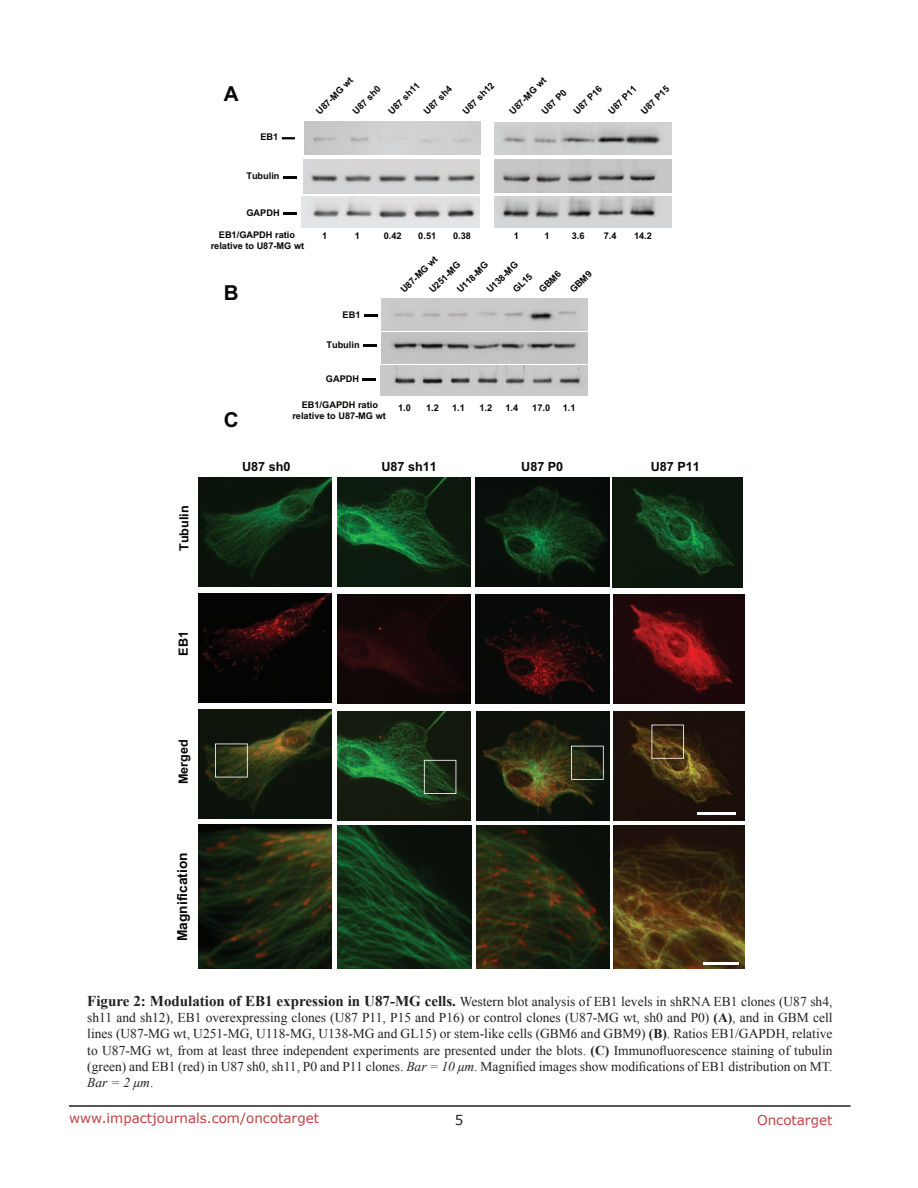
<style>
.page{position:relative;width:918px;height:1188px;background:#fff}
.page>*{position:absolute;margin:0;border:0;box-sizing:border-box;transform-origin:0 0}
.graphic{font:700 20.7px "Arial";color:#050604}
.graphic-2{font:700 13.8px "Arial";color:#050604}
.FigureText{font:13.5px/16.2px "Times New Roman";color:#231f20;text-align:justify}
.t1{font:13.5px "Verdana";color:#c24141}
.t2{font:13.5px "Verdana";color:#231f20}
.graphic-3{font:700 12.6px "Arial";color:#050604}
.graphic-4{font:700 9.15px/10.9px "Arial";color:#050604;text-align:center}
.s1{font-weight:700;font-size:15px}
.s2{font-weight:700}
.s3{font-style:italic}
</style>
<div class="page">
<hr style="left:69px;top:1105px;width:781px;height:2px;background:#231f20">
<svg style="left:282px;top:137px;width:13px;height:2px"></svg>
<svg style="left:364px;top:315px;width:13px;height:2px"></svg>
<svg style="left:363px;top:344px;width:13px;height:3px"></svg>
<img style="left:494px;top:159px;width:178px;height:34px">
<img style="left:494px;top:197px;width:178px;height:31px">
<img style="left:304px;top:159px;width:175px;height:34px">
<img style="left:301px;top:197px;width:179px;height:31px">
<img style="left:494px;top:122px;width:178px;height:33px">
<img style="left:381px;top:333px;width:207px;height:30px">
<img style="left:381px;top:298px;width:207px;height:32px">
<img style="left:381px;top:365px;width:206px;height:31px">
<svg style="left:363px;top:378px;width:13px;height:2px"></svg>
<svg style="left:284px;top:177px;width:13px;height:2px"></svg>
<svg style="left:283px;top:213px;width:13px;height:2px"></svg>
<img style="left:614px;top:594px;width:130px;height:110px">
<img style="left:612px;top:478px;width:131px;height:109px">
<img style="left:476px;top:594px;width:133px;height:110px">
<img style="left:476px;top:477px;width:133px;height:110px">
<img style="left:476px;top:826px;width:133px;height:142px">
<img style="left:476px;top:711px;width:133px;height:110px">
<svg style="left:571px;top:746px;width:33px;height:34px"></svg>
<img style="left:198px;top:593px;width:133px;height:110px">
<img style="left:198px;top:477px;width:133px;height:110px">
<img style="left:338px;top:594px;width:133px;height:110px">
<img style="left:338px;top:477px;width:133px;height:110px">
<img style="left:198px;top:825px;width:133px;height:143px">
<img style="left:338px;top:826px;width:133px;height:142px">
<img style="left:338px;top:711px;width:133px;height:110px">
<svg style="left:424px;top:760px;width:32px;height:34px"></svg>
<img style="left:198px;top:709px;width:133px;height:110px">
<svg style="left:215px;top:744px;width:33px;height:33px"></svg>
<img style="left:614px;top:826px;width:130px;height:142px">
<hr style="left:703px;top:962px;width:36px;height:2px;background:#fff">
<img style="left:614px;top:712px;width:130px;height:109px">
<hr style="left:697px;top:813px;width:39px;height:2px;background:#fff">
<svg style="left:652px;top:725px;width:32px;height:34px"></svg>
<p class="graphic" style="left:224px;top:80px;width:16px">A</p>
<p class="graphic-4" style="left:260px;top:132px;width:19px">EB1</p>
<p class="graphic-4" style="left:246px;top:171px;width:35px">Tubulin</p>
<p class="graphic-4" style="left:246px;top:208px;width:35px">GAPDH</p>
<p class="graphic-4" style="left:314px;top:109px;width:49px;rotate:-45deg">U87-MG wt</p>
<p class="graphic-4" style="left:351px;top:109px;width:37px;rotate:-45deg">U87 sh0</p>
<p class="graphic-4" style="left:386px;top:109px;width:42px;rotate:-45deg">U87 sh11</p>
<p class="graphic-4" style="left:422px;top:109px;width:37px;rotate:-45deg">U87 sh4</p>
<p class="graphic-4" style="left:461px;top:109px;width:42px;rotate:-45deg">U87 sh12</p>
<p class="graphic-4" style="left:507px;top:109px;width:49px;rotate:-45deg">U87-MG wt</p>
<p class="graphic-4" style="left:540px;top:109px;width:32px;rotate:-45deg">U87 P0</p>
<p class="graphic-4" style="left:572px;top:109px;width:37px;rotate:-45deg">U87 P16</p>
<p class="graphic-4" style="left:606px;top:109px;width:37px;rotate:-45deg">U87 P11</p>
<p class="graphic-4" style="left:639px;top:109px;width:37px;rotate:-45deg">U87 P15</p>
<p class="graphic-4" style="left:211px;top:230px;width:95px">EB1/GAPDH ratio relative to U87-MG wt</p>
<p class="graphic-4" style="left:355px;top:231px;width:7px">1</p>
<p class="graphic-4" style="left:384px;top:231px;width:19px">0.42</p>
<p class="graphic-4" style="left:418px;top:231px;width:19px">0.51</p>
<p class="graphic-4" style="left:453px;top:231px;width:19px">0.38</p>
<p class="graphic-4" style="left:544px;top:231px;width:7px">1</p>
<p class="graphic-4" style="left:572px;top:231px;width:14px">3.6</p>
<p class="graphic-4" style="left:604px;top:231px;width:14px">7.4</p>
<p class="graphic-4" style="left:634px;top:231px;width:19px">14.2</p>
<p class="graphic-4" style="left:322px;top:231px;width:7px">1</p>
<p class="graphic-4" style="left:514px;top:231px;width:7px">1</p>
<p class="graphic" style="left:224px;top:279px;width:16px">B</p>
<p class="graphic" style="left:224px;top:406px;width:16px">C</p>
<p class="graphic-4" style="left:343px;top:309px;width:19px">EB1</p>
<p class="graphic-4" style="left:326px;top:339px;width:35px">Tubulin</p>
<p class="graphic-4" style="left:326px;top:373px;width:35px">GAPDH</p>
<p class="graphic-4" style="left:292px;top:399px;width:95px">EB1/GAPDH ratio relative to U87-MG wt</p>
<p class="graphic-4" style="left:399px;top:288px;width:49px;rotate:-45deg">U87-MG wt</p>
<p class="graphic-4" style="left:438px;top:271px;width:41px;line-height:19.5px;text-align:left;text-indent:-20px;rotate:-45deg">U251-MG<br>U118-MG</p>
<p class="graphic-4" style="left:485px;top:288px;width:41px;rotate:-45deg">U138-MG</p>
<p class="graphic-4" style="left:511px;top:288px;width:25px;rotate:-45deg">GL15</p>
<p class="graphic-4" style="left:537px;top:288px;width:28px;rotate:-45deg">GBM6</p>
<p class="graphic-4" style="left:568px;top:288px;width:28px;rotate:-45deg">GBM9</p>
<p class="graphic-4" style="left:398px;top:403px;width:14px">1.0</p>
<p class="graphic-4" style="left:426px;top:403px;width:14px">1.2</p>
<p class="graphic-4" style="left:452px;top:403px;width:14px">1.1</p>
<p class="graphic-4" style="left:479px;top:403px;width:14px">1.2</p>
<p class="graphic-4" style="left:505px;top:403px;width:14px">1.4</p>
<p class="graphic-4" style="left:532px;top:403px;width:19px">17.0</p>
<p class="graphic-4" style="left:563px;top:403px;width:14px">1.1</p>
<p class="graphic-3" style="left:176px;top:551px;width:47px;rotate:-90deg">Tubulin</p>
<p class="graphic-3" style="left:175px;top:656px;width:26px;rotate:-90deg">EB1</p>
<p class="graphic-3" style="left:175px;top:784px;width:47px;rotate:-90deg">Merged</p>
<p class="graphic-2" style="left:173px;top:941px;width:90px;rotate:-90deg">Magnification</p>
<p class="graphic-3" style="left:242px;top:458px;width:50px">U87 sh0</p>
<p class="graphic-3" style="left:381px;top:458px;width:57px">U87 sh11</p>
<p class="graphic-3" style="left:521px;top:458px;width:44px">U87 P0</p>
<p class="graphic-3" style="left:651px;top:458px;width:51px">U87 P11</p>
<p class="FigureText" style="left:87px;top:993px;width:747px"><span class="s1">Figure 2: Modulation of EB1 expression in U87-MG cells.</span> Western blot analysis of EB1 levels in shRNA EB1 clones (U87 sh4, sh11 and sh12), EB1 overexpressing clones (U87 P11, P15 and P16) or control clones (U87-MG wt, sh0 and P0) <span class="s2">(A)</span>, and in GBM cell lines (U87-MG wt, U251-MG, U118-MG, U138-MG and GL15) or stem-like cells (GBM6 and GBM9) <span class="s2">(B)</span>. Ratios EB1/GAPDH, relative to U87-MG wt, from at least three independent experiments are presented under the blots. <span class="s2">(C)</span> Immunofluorescence staining of tubulin (green) and EB1 (red) in U87 sh0, sh11, P0 and P11 clones. <span class="s3">Bar = 10 μm</span>. Magnified images show modifications of EB1 distribution on MT.<br><span class="s3">Bar = 2 μm</span>.</p>
<p class="t1" style="left:69px;top:1109px;width:252px">www.impactjournals.com/oncotarget</p>
<p class="t2" style="left:455px;top:1111px;width:10px">5</p>
<p class="t1" style="left:757px;top:1111px;width:77px">Oncotarget</p>
</div>
